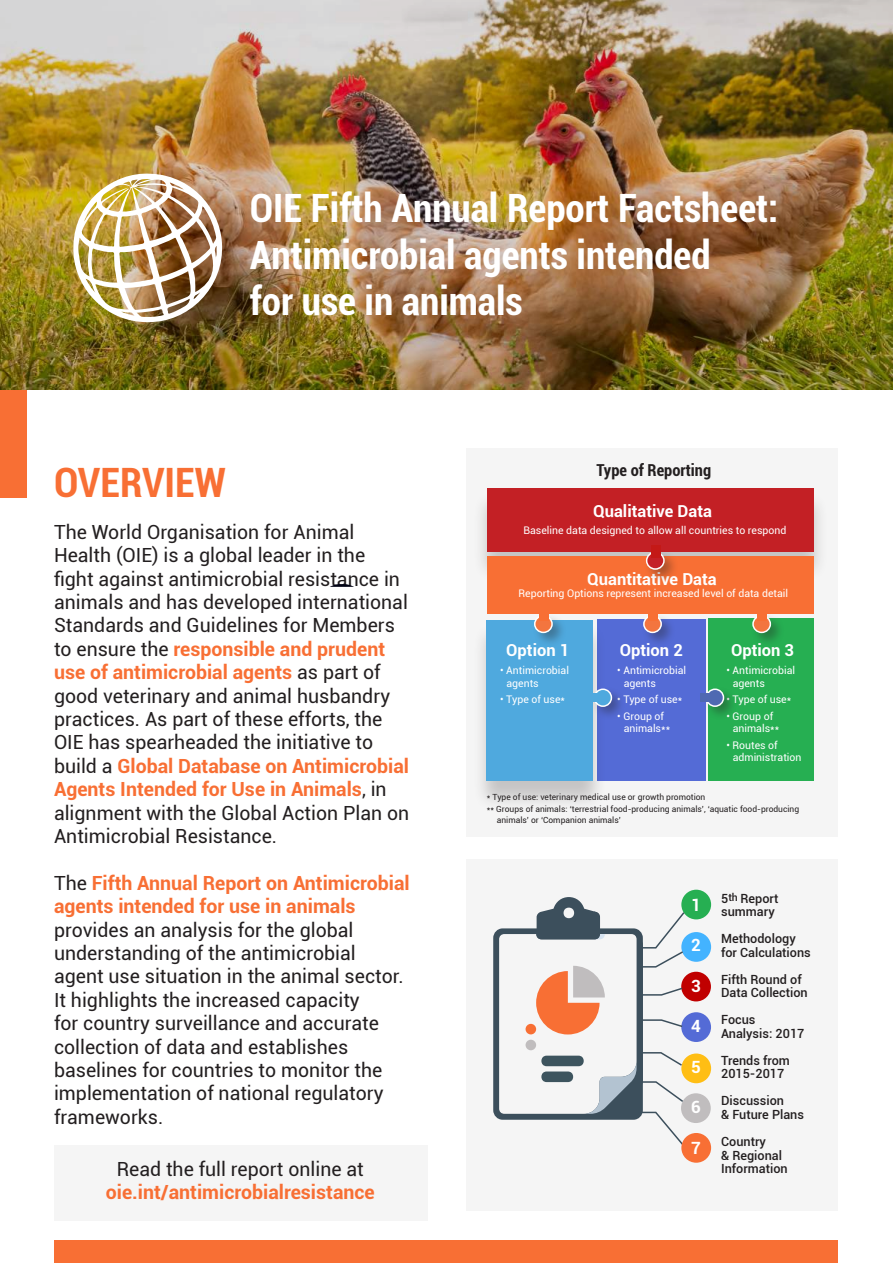
<style>
.page{position:relative;width:893px;height:1263px;background:#fff}
.page>*{position:absolute;margin:0;border:0;box-sizing:border-box;transform-origin:0 0}
.t1{font:700 condensed 40.5px "Roboto";color:#f86f34}
.t2{font:700 condensed 39px/46.5px "Roboto";color:#fff}
.t3{font:19.5px/23.4px "Roboto";color:#231f20}
.t4{font:700 19.5px/23.4px "Roboto";color:#f86f34}
.t5{font:700 16.8px "Roboto";color:#fff}
.t6{font:700 16.5px "Roboto";color:#fff}
.t7{font:700 condensed 16.5px "Roboto";color:#231f20}
.t8{font:500 12.6px/13.5px "Roboto";color:#231f20}
.t9{font:10.5px/12.6px "Roboto";color:#fff}
.t10{font:8.4px/12.6px "Roboto";color:#231f20}
.s1{font-weight:700;color:#f86f34}
.s2{font-weight:400;color:#231f20}
.s3{font-size:10.5px}
</style>
<div class="page">
<div style="left:54px;top:1145px;width:373px;height:75px;background:#f5f5f5"></div>
<img style="left:0;top:0;width:893px;height:389px">
<div style="left:466px;top:449px;width:372px;height:388px;background:#f5f5f5"></div>
<div style="left:473px;top:491px;width:355px;height:91px;background:#231f20;opacity:.23"></div>
<div style="left:487px;top:488px;width:327px;height:63px;background:#c32025"></div>
<div style="left:487px;top:556px;width:327px;height:58px;background:#f86f34"></div>
<img style="left:70px;top:171px;width:155px;height:152px">
<div style="left:0;top:390px;width:27px;height:107px;background:#f86f34"></div>
<svg style="left:330px;top:584px;width:24px;height:3px"></svg>
<div style="left:466px;top:859px;width:372px;height:352px;background:#f5f5f5"></div>
<div style="left:709px;top:619px;width:105px;height:162px;background:#26af52"></div>
<div style="left:598px;top:619px;width:108px;height:161px;background:#546bd6"></div>
<div style="left:704px;top:687px;width:34px;height:34px;background:#231f20;opacity:.35"></div>
<div style="left:707px;top:689px;width:16px;height:17px;background:#4f69b2;border-radius:50%"></div>
<div style="left:706px;top:688px;width:18px;height:19px;border:2px solid #fff;border-radius:50%"></div>
<div style="left:700px;top:693px;width:11px;height:9px;background:#4f69b2"></div>
<div style="left:472px;top:623px;width:135px;height:189px;background:#231f20;opacity:.23"></div>
<div style="left:487px;top:620px;width:106px;height:160px;background:#4fa9de"></div>
<div style="left:592px;top:687px;width:34px;height:34px;background:#231f20;opacity:.35"></div>
<div style="left:594px;top:689px;width:17px;height:17px;background:#4fa9de;border-radius:50%"></div>
<div style="left:594px;top:688px;width:18px;height:19px;border:2px solid #fff;border-radius:50%"></div>
<div style="left:587px;top:693px;width:12px;height:9px;background:#4fa9de"></div>
<div style="left:644px;top:550px;width:34px;height:33px;background:#231f20;opacity:.35"></div>
<svg style="left:647px;top:552px;width:17px;height:17px"></svg>
<div style="left:646px;top:552px;width:19px;height:18px;border:2px solid #fff;border-radius:50%"></div>
<div style="left:532px;top:613px;width:34px;height:34px;background:#231f20;opacity:.35"></div>
<div style="left:535px;top:616px;width:17px;height:16px;background:#f3753f;border-radius:50%"></div>
<div style="left:534px;top:615px;width:19px;height:18px;border:2px solid #fff;border-radius:50%"></div>
<div style="left:641px;top:613px;width:34px;height:34px;background:#231f20;opacity:.35"></div>
<div style="left:644px;top:616px;width:17px;height:16px;background:#f3753f;border-radius:50%"></div>
<div style="left:643px;top:615px;width:19px;height:18px;border:2px solid #fff;border-radius:50%"></div>
<div style="left:751px;top:613px;width:34px;height:34px;background:#231f20;opacity:.35"></div>
<div style="left:753px;top:616px;width:17px;height:16px;background:#f3753f;border-radius:50%"></div>
<div style="left:752px;top:615px;width:19px;height:18px;border:2px solid #fff;border-radius:50%"></div>
<div style="left:651px;top:545px;width:9px;height:12px;background:#c41917"></div>
<div style="left:539px;top:608px;width:9px;height:13px;background:#f86f34"></div>
<div style="left:648px;top:608px;width:9px;height:13px;background:#f86f34"></div>
<div style="left:757px;top:608px;width:9px;height:13px;background:#f86f34"></div>
<div style="left:493px;top:928px;width:150px;height:192px;background:#3c4f5c;border-radius:9px"></div>
<div style="left:681px;top:890px;width:30px;height:29px;background:#26af52;border-radius:50%"></div>
<div style="left:681px;top:1012px;width:30px;height:30px;background:#546bd6;border-radius:50%"></div>
<div style="left:681px;top:932px;width:30px;height:30px;background:#43b3ff;border-radius:50%"></div>
<div style="left:681px;top:972px;width:30px;height:29px;background:#c00000;border-radius:50%"></div>
<div style="left:681px;top:1053px;width:30px;height:30px;background:#ffbe14;border-radius:50%"></div>
<svg style="left:499px;top:897px;width:187px;height:247px"></svg>
<div style="left:54px;top:1241px;width:784px;height:22px;background:#f86f34"></div>
<div style="left:681px;top:1093px;width:30px;height:30px;background:#c0bdbe;border-radius:50%"></div>
<div style="left:681px;top:1133px;width:30px;height:30px;background:#f86f34;border-radius:50%"></div>
<h2 class="t2" style="left:250px;top:183px;width:530px">OIE Fifth Annual Report Factsheet:<br>Antimicrobial agents intended<br>for use in animals</h2>
<h1 class="t1" style="left:54px;top:454px;width:173px">OVERVIEW</h1>
<p class="t7" style="left:596px;top:458px;width:116px">Type of Reporting</p>
<p class="t6" style="left:593px;top:499px;width:120px">Qualitative Data</p>
<p class="t3" style="left:54px;top:519px;width:357px">The World Organisation for Animal Health (OIE) is a global leader in the fight against antimicrobial resistance in animals and has developed international Standards and Guidelines for Members to ensure the <span class="s1">responsible and prudent use of antimicrobial agents</span> as part of good veterinary and animal husbandry practices. As part of these efforts, the OIE has spearheaded the initiative to build a <span class="s1">Global Database on Antimicrobial Agents Intended for Use in Animals</span>, in alignment with the Global Action Plan on Antimicrobial Resistance.</p>
<p class="t4" style="left:54px;top:870px;width:357px"><span class="s2">The</span> Fifth Annual Report on Antimicrobial agents intended for use in animals</p>
<p class="t3" style="left:54px;top:917px;width:351px">provides an analysis for the global understanding of the antimicrobial agent use situation in the animal sector.<br>It highlights the increased capacity<br>for country surveillance and accurate collection of data and establishes baselines for countries to monitor the implementation of national regulatory frameworks.</p>
<p class="t3" style="left:117px;top:1156px;width:248px">Read the full report online at</p>
<p class="t4" style="left:106px;top:1180px;width:270px">oie.int/antimicrobialresistance</p>
<p class="t9" style="left:523px;top:523px;width:264px">Baseline data designed to allow all countries to respond</p>
<p class="t6" style="left:587px;top:567px;width:131px">Quantitative Data</p>
<p class="t9" style="left:519px;top:587px;width:271px">Reporting Options represent increased level of data detail</p>
<p class="t6" style="left:506px;top:638px;width:64px">Option 1</p>
<p class="t9" style="left:506px;top:664px;width:64px;text-indent:-6px">• Antimicrobial agents</p>
<p class="t9" style="left:500px;top:693px;width:66px">• Type of use*</p>
<p class="t6" style="left:620px;top:638px;width:64px">Option 2</p>
<p class="t9" style="left:624px;top:664px;width:64px;text-indent:-6px">• Antimicrobial agents</p>
<p class="t9" style="left:617px;top:693px;width:66px">• Type of use*</p>
<p class="t9" style="left:624px;top:709px;width:48px;text-indent:-6px">• Group of animals**</p>
<p class="t6" style="left:731px;top:638px;width:64px">Option 3</p>
<p class="t9" style="left:733px;top:663px;width:64px;text-indent:-6px">• Antimicrobial agents</p>
<p class="t9" style="left:726px;top:693px;width:66px">• Type of use*</p>
<p class="t9" style="left:733px;top:709px;width:48px;text-indent:-6px">• Group of animals**</p>
<p class="t9" style="left:733px;top:738px;width:70px;text-indent:-6px">• Routes of administration</p>
<p class="t10" style="left:487px;top:790px;width:314px">* Type of use: veterinary medical use or growth promotion<br>** Groups of animals: ‘terrestrial food-producing animals’, ‘aquatic food-producing</p>
<p class="t10" style="left:497px;top:813px;width:126px">animals’ or ‘Companion animals’</p>
<p class="t5" style="left:691px;top:893px;width:11px">1</p>
<p class="t5" style="left:691px;top:933px;width:11px">2</p>
<p class="t5" style="left:691px;top:974px;width:11px">3</p>
<p class="t5" style="left:691px;top:1014px;width:11px">4</p>
<p class="t5" style="left:691px;top:1055px;width:11px">5</p>
<p class="t5" style="left:691px;top:1095px;width:11px">6</p>
<p class="t5" style="left:691px;top:1136px;width:11px">7</p>
<p class="t8" style="left:721px;top:891px;width:59px">5<span class="s3">th</span> Report summary</p>
<p class="t8" style="left:721px;top:932px;width:91px">Methodology for Calculations</p>
<p class="t8" style="left:721px;top:972px;width:88px">Fifth Round of<br>Data Collection</p>
<p class="t8" style="left:721px;top:1013px;width:85px">Focus<br>Analysis: 2017</p>
<p class="t8" style="left:721px;top:1053px;width:70px">Trends from<br>2015-2017</p>
<p class="t8" style="left:721px;top:1094px;width:84px">Discussion<br>&amp; Future Plans</p>
<p class="t8" style="left:721px;top:1134px;width:68px">Country<br>&amp; Regional<br>Information</p>
</div>
